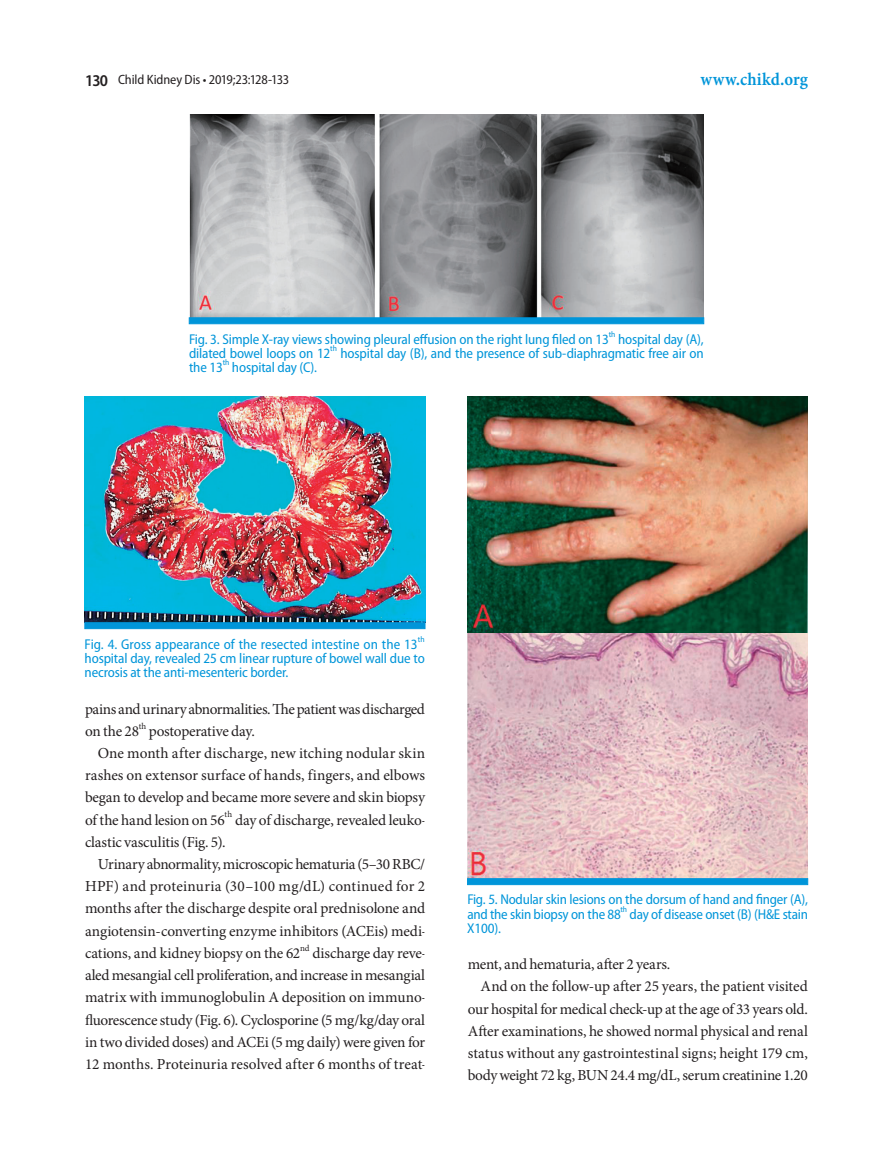
<style>
.page{position:relative;width:893px;height:1170px;background:#fff}
.page>*{position:absolute;margin:0;border:0;box-sizing:border-box;transform-origin:0 0}
.t1{font:18.15px "Minion Pro Semibold Cn Capt";letter-spacing:.005em;color:#0095d9}
.t2{font:15.3px/22.2px "Minion Pro";letter-spacing:-.01em;color:#231f20;text-align:justify}
.t3{font:15.3px/22.2px "Minion Pro";letter-spacing:-.03em;color:#231f20}
.t4{font:15.3px "Minion Pro";letter-spacing:.01em;color:#231f20}
.t5{font:semi-condensed 14.25px/14.2px "Myriad Pro";letter-spacing:-.01em;color:#0095d9}
.t6{font:semi-condensed 13.5px "Myriad Pro";letter-spacing:-.01em;color:#231f20}
.t7{font:8.85px "Minion Pro";color:#231f20}
.t8{font:semi-condensed 8.25px "Myriad Pro";letter-spacing:-.01em;color:#0095d9}
.s1{font-weight:600;font-size:16.5px}
</style>
<div class="page">
<img style="left:85px;top:396px;width:340px;height:226px">
<svg style="left:85px;top:622px;width:340px;height:6px;background:#0192d5"></svg>
<img style="left:189px;top:115px;width:515px;height:202px">
<div style="left:189px;top:317px;width:515px;height:7px;background:#0095d9;border:1px solid #0095d9"></div>
<img style="left:468px;top:396px;width:340px;height:482px">
<svg style="left:467px;top:878px;width:341px;height:6px;background:#0495d8"></svg>
<p class="t6" style="left:85px;top:71px;width:206px"><span class="s1">130</span> Child Kidney Dis • 2019;23:128-133</p>
<p class="t1" style="left:700px;top:66px;width:109px">www.chikd.org</p>
<p class="t5" style="left:189px;top:331px;width:421px">Fig. 3. Simple X-ray views showing pleural effusion on the right lung filed on 13</p>
<p class="t8" style="left:609px;top:329px;width:8px">th</p>
<p class="t5" style="left:618px;top:331px;width:87px">hospital day (A),</p>
<p class="t5" style="left:189px;top:346px;width:143px">dilated bowel loops on 12</p>
<p class="t8" style="left:330px;top:343px;width:8px">th</p>
<p class="t5" style="left:340px;top:346px;width:365px">hospital day (B), and the presence of sub-diaphragmatic free air on</p>
<p class="t5" style="left:189px;top:360px;width:35px">the 13</p>
<p class="t8" style="left:223px;top:357px;width:8px">th</p>
<p class="t5" style="left:232px;top:360px;width:87px">hospital day (C).</p>
<p class="t5" style="left:85px;top:636px;width:335px">Fig. 4. Gross appearance of the resected intestine on the 13</p>
<p class="t8" style="left:418px;top:634px;width:8px">th</p>
<p class="t5" style="left:85px;top:651px;width:342px">hospital day, revealed 25 cm linear rupture of bowel wall due to necrosis at the anti-mesenteric border.</p>
<p class="t3" style="left:85px;top:697px;width:341px">pains and urinary abnormalities. The patient was discharged on the 28</p>
<p class="t7" style="left:139px;top:719px;width:9px">th</p>
<p class="t2" style="left:149px;top:719px;width:107px">postoperative day.</p>
<p class="t2" style="left:98px;top:742px;width:329px">One month after discharge, new itching nodular skin</p>
<p class="t2" style="left:85px;top:764px;width:342px">rashes on extensor surface of hands, fingers, and elbows</p>
<p class="t2" style="left:85px;top:786px;width:342px">began to develop and became more severe and skin biopsy</p>
<p class="t2" style="left:85px;top:808px;width:141px">of the hand lesion on 56</p>
<p class="t7" style="left:225px;top:808px;width:9px">th</p>
<p class="t2" style="left:235px;top:808px;width:191px">day of discharge, revealed leuko-</p>
<p class="t2" style="left:85px;top:830px;width:142px">clastic vasculitis (Fig. 5).</p>
<p class="t2" style="left:98px;top:853px;width:329px">Urinary abnormality, microscopic hematuria (5–30 RBC/</p>
<p class="t4" style="left:85px;top:876px;width:342px">HPF) and proteinuria (30–100 mg/dL) continued for 2</p>
<p class="t2" style="left:85px;top:897px;width:342px">months after the discharge despite oral prednisolone and</p>
<p class="t2" style="left:85px;top:919px;width:341px">angiotensin-converting enzyme inhibitors (ACEis) medi-</p>
<p class="t2" style="left:85px;top:941px;width:217px">cations, and kidney biopsy on the 62</p>
<p class="t7" style="left:300px;top:941px;width:11px">nd</p>
<p class="t5" style="left:467px;top:892px;width:342px">Fig. 5. Nodular skin lesions on the dorsum of hand and finger (A), and the skin biopsy on the 88</p>
<p class="t8" style="left:621px;top:904px;width:8px">th</p>
<p class="t5" style="left:630px;top:906px;width:180px">day of disease onset (B) (H&amp;E stain</p>
<p class="t5" style="left:467px;top:920px;width:35px">X100).</p>
<p class="t2" style="left:85px;top:941px;width:342px;text-indent:227px">discharge day reve&shy;aled mesangial cell proliferation, and increase in mesangial matrix with immunoglobulin A deposition on immuno&shy;fluorescence study (Fig. 6). Cyclosporine (5 mg/kg/day oral in two divided doses) and ACEi (5 mg daily) were given for 12 months. Proteinuria resolved after 6 months of treat-</p>
<p class="t2" style="left:468px;top:953px;width:204px">ment, and hematuria, after 2 years.</p>
<p class="t2" style="left:480px;top:975px;width:329px">And on the follow-up after 25 years, the patient visited</p>
<p class="t3" style="left:468px;top:997px;width:342px">our hospital for medical check-up at the age of 33 years old.</p>
<p class="t2" style="left:468px;top:1019px;width:342px">After examinations, he showed normal physical and renal</p>
<p class="t2" style="left:468px;top:1041px;width:342px">status without any gastrointestinal signs; height 179 cm,</p>
<p class="t2" style="left:468px;top:1064px;width:342px">body weight 72 kg, BUN 24.4 mg/dL, serum creatinine 1.20</p>
</div>
